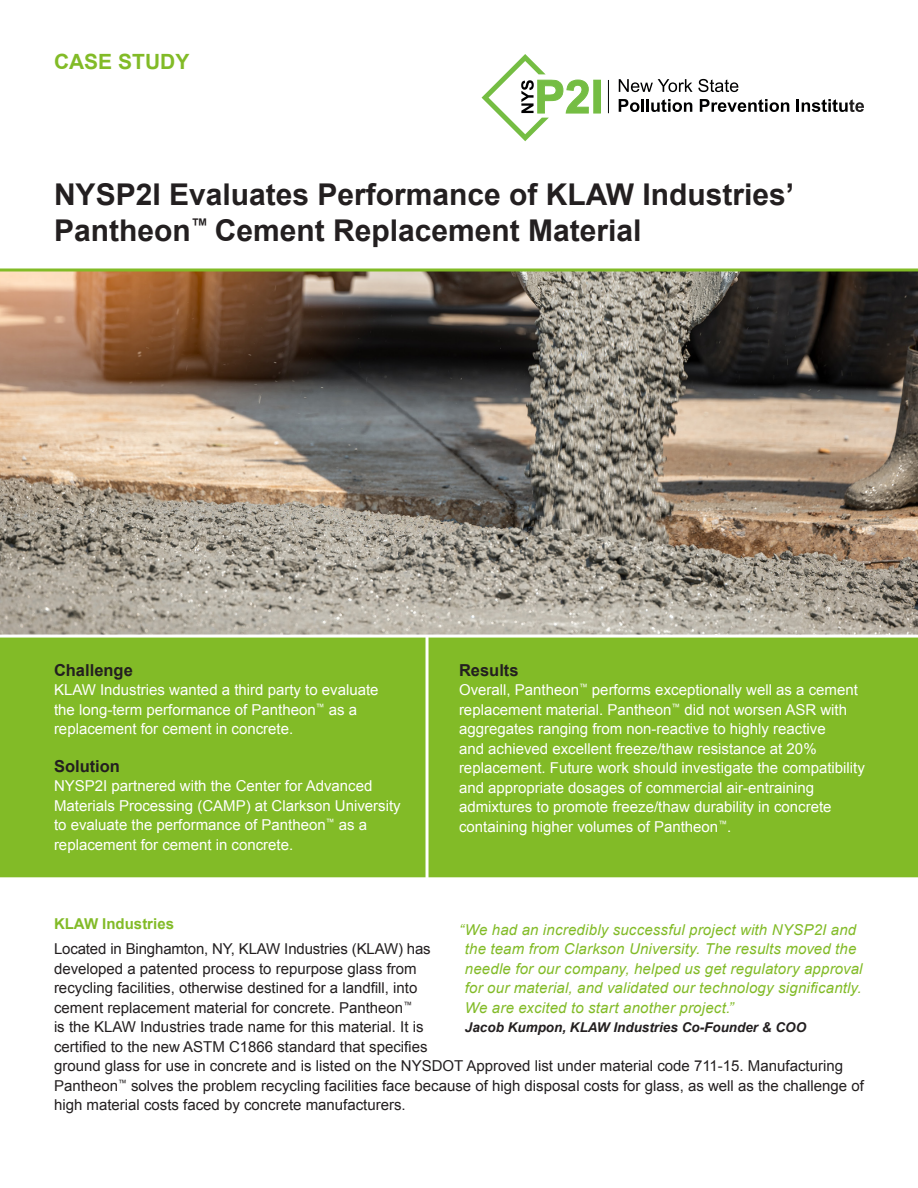
<style>
.page{position:relative;width:918px;height:1188px;background:#fff}
.page>*{position:absolute;margin:0;border:0;box-sizing:border-box;transform-origin:0 0}
.t1{font:700 30px/36px "Arial";color:#231f20}
.t2{font:700 21px "Arial";color:#82bb27}
.t3{font:700 16.5px "Arial";color:#231f20}
.t4{font:15px/19.5px "Arial";color:#fff}
.t5{font:15px/19.5px "Arial";color:#231f20}
.t6{font:italic 15px/19.5px "Arial";letter-spacing:.01em;color:#82bb27}
.t7{font:700 15px "Arial";color:#82bb27}
.t8{font:italic 700 13.5px "Arial";color:#231f20}
</style>
<div class="page">
<img style="left:0;top:268px;width:918px;height:367px">
<div style="left:0;top:637px;width:918px;height:241px;background:#82bb27"></div>
<hr style="left:608px;top:80px;width:1px;height:33px;background:#000001">
<svg style="left:619px;top:79px;width:119px;height:13px"></svg>
<svg style="left:619px;top:99px;width:73px;height:13px"></svg>
<svg style="left:700px;top:99px;width:89px;height:13px"></svg>
<svg style="left:797px;top:99px;width:67px;height:13px"></svg>
<svg style="left:482px;top:54px;width:107px;height:87px"></svg>
<div style="left:594px;top:80px;width:6px;height:33px;background:#75bd43"></div>
<div style="left:593px;top:80px;width:8px;height:34px;border:1px solid #75bd43"></div>
<hr style="left:426px;top:636px;width:3px;height:251px;background:#fff">
<p class="t2" style="left:54px;top:48px;width:137px">CASE STUDY</p>
<p class="t1" style="left:54px;top:178px;width:742px">NYSP2I Evaluates Performance of KLAW Industries’<br>Pantheon<sup>™</sup> Cement Replacement Material</p>
<p class="t3" style="left:54px;top:659px;width:80px">Challenge</p>
<p class="t4" style="left:54px;top:680px;width:326px">KLAW Industries wanted a third party to evaluate the long-term performance of Pantheon<sup>™</sup> as a replacement for cement in concrete.</p>
<p class="t3" style="left:54px;top:755px;width:67px">Solution</p>
<p class="t4" style="left:54px;top:776px;width:348px">NYSP2I partnered with the Center for Advanced Materials Processing (CAMP) at Clarkson University to evaluate the performance of Pantheon<sup>™</sup> as a replacement for cement in concrete.</p>
<p class="t3" style="left:459px;top:659px;width:61px">Results</p>
<p class="t4" style="left:459px;top:680px;width:407px">Overall, Pantheon<sup>™</sup> performs exceptionally well as a cement replacement material. Pantheon<sup>™</sup> did not worsen ASR with aggregates ranging from non-reactive to highly reactive<br>and achieved excellent freeze/thaw resistance at 20% replacement. Future work should investigate the compatibility and appropriate dosages of commercial air-entraining admixtures to promote freeze/thaw durability in concrete containing higher volumes of Pantheon<sup>™</sup>.</p>
<p class="t7" style="left:54px;top:914px;width:122px">KLAW Industries</p>
<p class="t5" style="left:54px;top:939px;width:811px">Located in Binghamton, NY, KLAW Industries (KLAW) has<br>developed a patented process to repurpose glass from<br>recycling facilities, otherwise destined for a landfill, into<br>cement replacement material for concrete. Pantheon<sup>™<br></sup>is the KLAW Industries trade name for this material. It is<br>certified to the new ASTM C1866 standard that specifies<br>ground glass for use in concrete and is listed on the NYSDOT Approved list under material code 711-15. Manufacturing Pantheon<sup>™</sup> solves the problem recycling facilities face because of high disposal costs for glass, as well as the challenge of high material costs faced by concrete manufacturers.</p>
<p class="t6" style="left:465px;top:920px;width:399px;text-indent:-6px">“We had an incredibly successful project with NYSP2I and the team from Clarkson University. The results moved the needle for our company, helped us get regulatory approval for our material, and validated our technology significantly.<br>We are excited to start another project.”</p>
<p class="t8" style="left:465px;top:1019px;width:343px">Jacob Kumpon, KLAW Industries Co-Founder &amp; COO</p>
</div>
